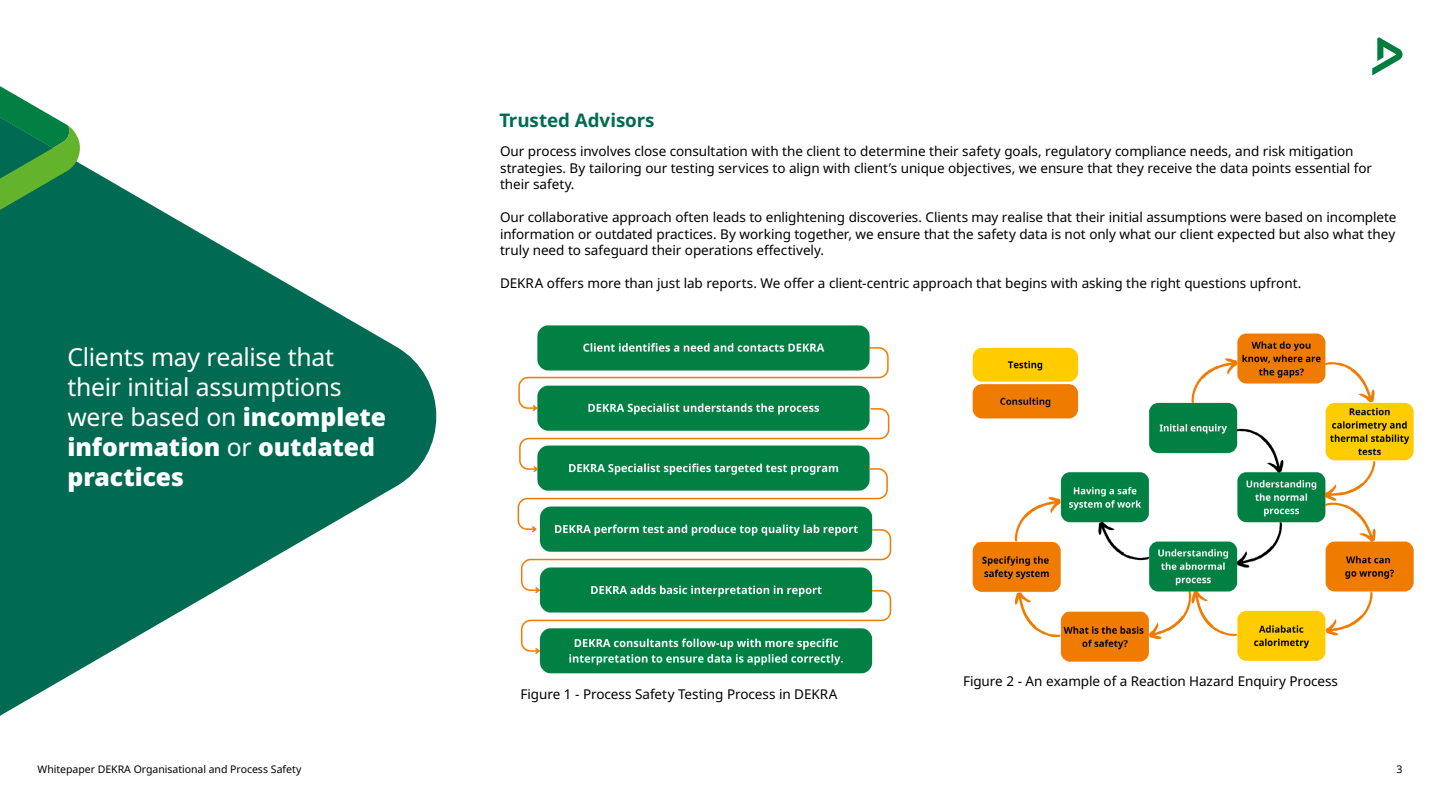
<style>
.page{position:relative;width:1440px;height:810px;background:#fff}
.page>*{position:absolute;margin:0;border:0;box-sizing:border-box;transform-origin:0 0}
.t1{font:24.75px/30px "Noto Sans";letter-spacing:-.01em;color:#fff}
.t2{font:700 18.75px "Noto Sans";letter-spacing:-.005em;color:#006b52}
.t3{font:13.5px/16.5px "Noto Sans";letter-spacing:-.005em;color:#000}
.t4{font:10.5px "Noto Sans";letter-spacing:-.005em;color:#000}
.s1{font-weight:900}
</style>
<div class="page">
<svg style="left:0;top:163px;width:437px;height:553px;fill:#006b52"></svg>
<svg style="left:0;top:86px;width:80px;height:124px"></svg>
<svg style="left:1372px;top:38px;width:30px;height:37px"></svg>
<img style="left:517px;top:325px;width:375px;height:349px">
<img style="left:972px;top:333px;width:442px;height:329px">
<h1 class="t1" style="left:68px;top:343px;width:320px">Clients may realise that their initial assumptions were based on <span class="s1">incomplete information</span> or <span class="s1">outdated practices</span></h1>
<h2 class="t2" style="left:500px;top:110px;width:157px">Trusted Advisors</h2>
<p class="t3" style="left:500px;top:143px;width:874px">Our process involves close consultation with the client to determine their safety goals, regulatory compliance needs, and risk mitigation strategies. By tailoring our testing services to align with client’s unique objectives, we ensure that they receive the data points essential for their safety.</p>
<p class="t3" style="left:500px;top:209px;width:898px;text-align:justify">Our collaborative approach often leads to enlightening discoveries. Clients may realise that their initial assumptions were based on incomplete information or outdated practices. By working together, we ensure that the safety data is not only what our client expected but also what they truly need to safeguard their operations effectively.</p>
<p class="t3" style="left:500px;top:275px;width:803px">DEKRA offers more than just lab reports. We offer a client-centric approach that begins with asking the right questions upfront.</p>
<p class="t3" style="left:520px;top:687px;width:319px">Figure 1 - Process Safety Testing Process in DEKRA</p>
<p class="t3" style="left:963px;top:673px;width:377px">Figure 2 - An example of a Reaction Hazard Enquiry Process</p>
<p class="t4" style="left:38px;top:763px;width:266px">Whitepaper DEKRA Organisational and Process Safety</p>
<p class="t4" style="left:1396px;top:763px;width:8px">3</p>
</div>
